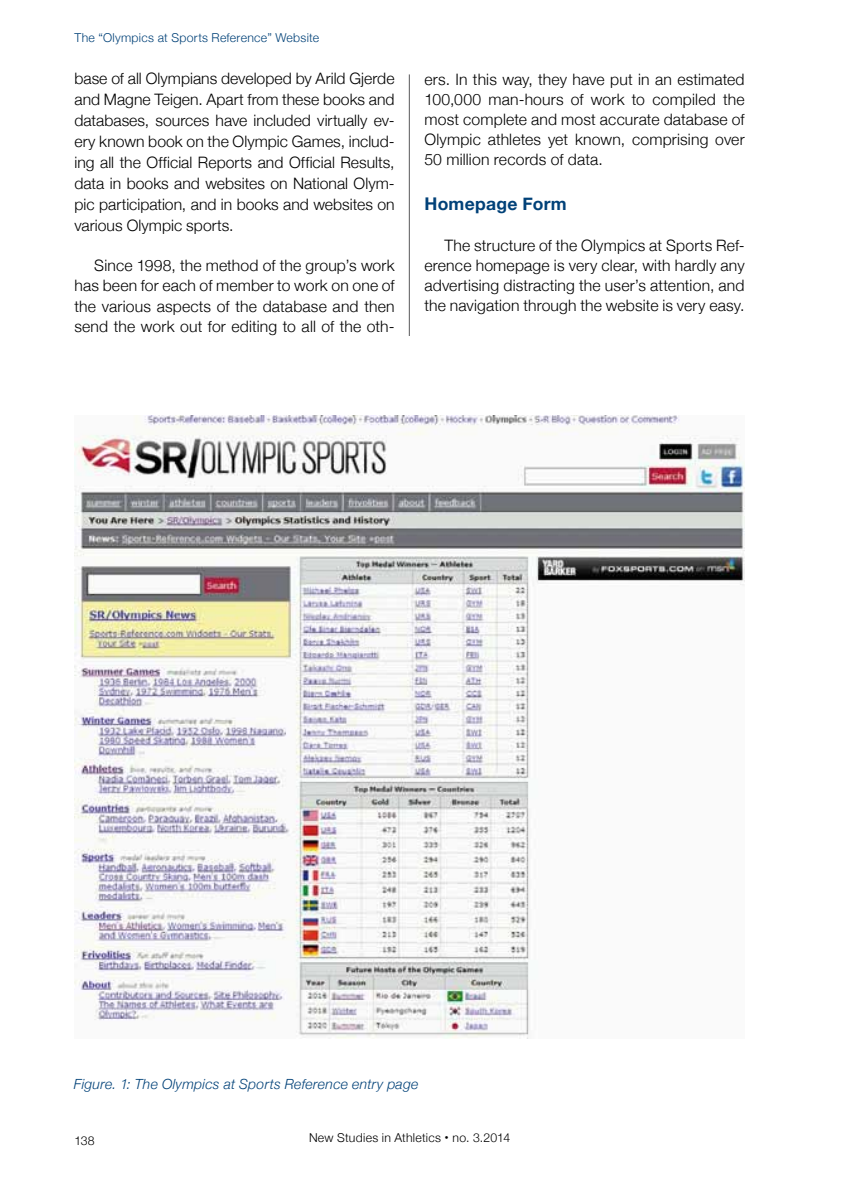
<style>
.page{position:relative;width:844px;height:1191px;background:#fff}
.page>*{position:absolute;margin:0;border:0;box-sizing:border-box;transform-origin:0 0}
.t1{font:700 17.5px "Helvetica Neue";letter-spacing:.015em;color:#004178}
.t2{font:300 15.75px/20.1px "Helvetica Neue";letter-spacing:.01em;color:#000;text-align:justify}
.t3{font:italic 300 14px "Helvetica Neue";letter-spacing:.02em;color:#004178}
.t4{font:300 12.25px "Helvetica Neue";letter-spacing:.025em;color:#004178}
.t5{font:300 12.25px "Helvetica Neue";letter-spacing:.02em;color:#000}
.s1{font-weight:700;font-size:15.75px}
</style>
<div class="page">
<hr style="left:409px;top:74px;width:1px;height:1017px;background:#58585a">
<img style="left:75px;top:415px;width:669px;height:623px">
<p class="t4" style="left:74px;top:30px;width:246px">The “Olympics at Sports Reference” Website</p>
<p class="t2" style="left:74px;top:68px;width:321px;line-height:21px">base of all Olympians developed by Arild Gjerde and Magne Teigen. Apart from these books and databases, sources have included virtually ev&shy;ery known book on the Olympic Games, includ&shy;ing all the Official Reports and Official Results, data in books and websites on National Olym&shy;pic participation, and in books and websites on various Olympic sports.</p>
<p class="t2" style="left:74px;top:255px;width:321px;text-indent:20px">Since 1998, the method of the group’s work has been for each of member to work on one of the various aspects of the database and then send the work out for editing to all of the oth-</p>
<p class="t2" style="left:424px;top:69px;width:321px">ers. In this way, they have put in an estimated 100,000 man-hours of work to compiled the most complete and most accurate database of Olympic athletes yet known, comprising over 50 million records of data.</p>
<p class="t1" style="left:424px;top:193px;width:144px">Homepage Form</p>
<p class="t2" style="left:424px;top:235px;width:321px;text-indent:20px">The structure of the Olympics at Sports Ref&shy;erence homepage is very clear, with hardly any advertising distracting the user’s attention, and the navigation through the website is very easy.</p>
<p class="t3" style="left:74px;top:1075px;width:346px">Figure. 1: The Olympics at Sports Reference entry page</p>
<p class="t5" style="left:74px;top:1133px;width:22px">138</p>
<p class="t5" style="left:309px;top:1130px;width:202px">New Studies in Athletics <span class="s1">·</span> no. 3.2014</p>
</div>
